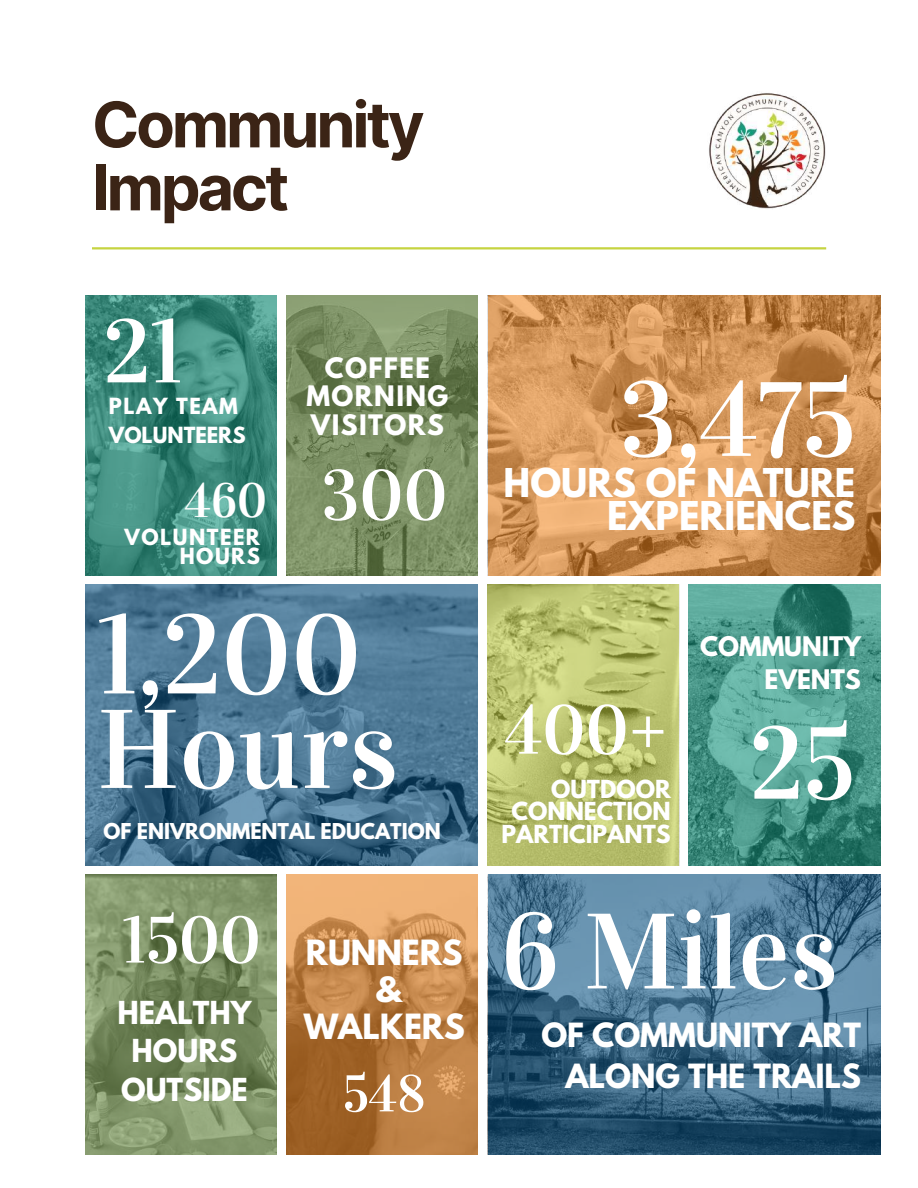
<style>
.page{position:relative;width:918px;height:1188px;background:#fff}
.page>*{position:absolute;margin:0;border:0;box-sizing:border-box;transform-origin:0 0}
.t1{font:112.05px/94.5px "Vidaloka";color:#fff}
.t2{font:107.25px "Vidaloka";color:#fff}
.t3{font:105.75px "Vidaloka";color:#fff}
.t4{font:89.55px "Vidaloka";color:#fff}
.t5{font:70.65px "Vidaloka";color:#fff}
.t6{font:65.55px "Vidaloka";color:#fff}
.t7{font:700 63px/63px "Inter";letter-spacing:-.05em;color:#3b2416}
.t8{font:51.75px "Vidaloka";color:#fff}
.t9{font:48px "Vidaloka";color:#fff}
.t10{font:700 35.1px/32.7px "League Spartan";color:#fff;text-align:right}
.t11{font:700 30.75px/37.2px "League Spartan";color:#fff;text-align:center}
.t12{font:700 29.55px/40.5px "League Spartan";color:#fff;text-align:right}
.t13{font:700 28.05px/38.2px "League Spartan";color:#fff;text-align:center}
.t14{font:700 25.05px/28.2px "League Spartan";letter-spacing:.055em;color:#fff;text-align:center}
.t15{font:700 23.85px/32.7px "League Spartan";color:#fff;text-align:right}
.t16{font:700 22.05px/22.5px "League Spartan";color:#fff;text-align:right}
.t17{font:700 19.65px/29.2px "League Spartan";color:#fff}
.t18{font:700 19.65px/19.2px "League Spartan";letter-spacing:.075em;color:#fff;text-align:right}
.t19{font:700 19.35px "League Spartan";color:#fff}
</style>
<div class="page">
<hr style="left:92px;top:247px;width:734px;height:2px;background:#c6d441">
<img style="left:709px;top:93px;width:117px;height:116px">
<img style="left:85px;top:295px;width:191px;height:280px">
<img style="left:286px;top:295px;width:192px;height:280px">
<img style="left:488px;top:295px;width:392px;height:280px">
<img style="left:85px;top:584px;width:393px;height:282px">
<img style="left:488px;top:584px;width:191px;height:282px">
<img style="left:688px;top:584px;width:192px;height:282px">
<img style="left:85px;top:875px;width:191px;height:280px">
<img style="left:286px;top:875px;width:192px;height:280px">
<img style="left:488px;top:875px;width:392px;height:280px">
<h3 class="t7" style="left:92px;top:93px;width:334px">Community<br>Impact</h3>
<h3 class="t4" style="left:104px;top:298px;width:81px">21</h3>
<p class="t17" style="left:109px;top:394px;width:138px">PLAY TEAM<br>VOLUNTEERS</p>
<h3 class="t9" style="left:185px;top:472px;width:84px">460</h3>
<p class="t18" style="left:124px;top:530px;width:137px">VOLUNTEER<br>HOURS</p>
<p class="t14" style="left:307px;top:357px;width:143px">COFFEE<br>MORNING<br>VISITORS</p>
<h3 class="t5" style="left:321px;top:453px;width:128px">300</h3>
<h3 class="t3" style="left:620px;top:356px;width:237px">3,475</h3>
<h3 class="t10" style="left:504px;top:471px;width:353px">HOURS OF NATURE<br>EXPERIENCES</h3>
<h1 class="t1" style="left:97px;top:609px;width:759px">1,200<br>Hours <sup>400+</sup> <sub>25</sub></h1>
<p class="t15" style="left:700px;top:634px;width:162px">COMMUNITY<br>EVENTS</p>
<p class="t16" style="left:512px;top:780px;width:161px">OUTDOOR<br>CONNECTION</p>
<p class="t19" style="left:104px;top:821px;width:339px">OF ENIVRONMENTAL EDUCATION</p>
<p class="t16" style="left:502px;top:825px;width:171px">PARTICIPANTS</p>
<h3 class="t6" style="left:122px;top:901px;width:140px">1500</h3>
<p class="t13" style="left:117px;top:997px;width:136px">HEALTHY<br>HOURS<br>OUTSIDE</p>
<h3 class="t11" style="left:304px;top:938px;width:163px">RUNNERS &amp;<br>WALKERS</h3>
<h3 class="t8" style="left:343px;top:1063px;width:84px">548</h3>
<h2 class="t2" style="left:501px;top:888px;width:338px">6 Miles</h2>
<h3 class="t12" style="left:541px;top:1019px;width:321px">OF COMMUNITY ART<br>ALONG THE TRAILS</h3>
</div>
